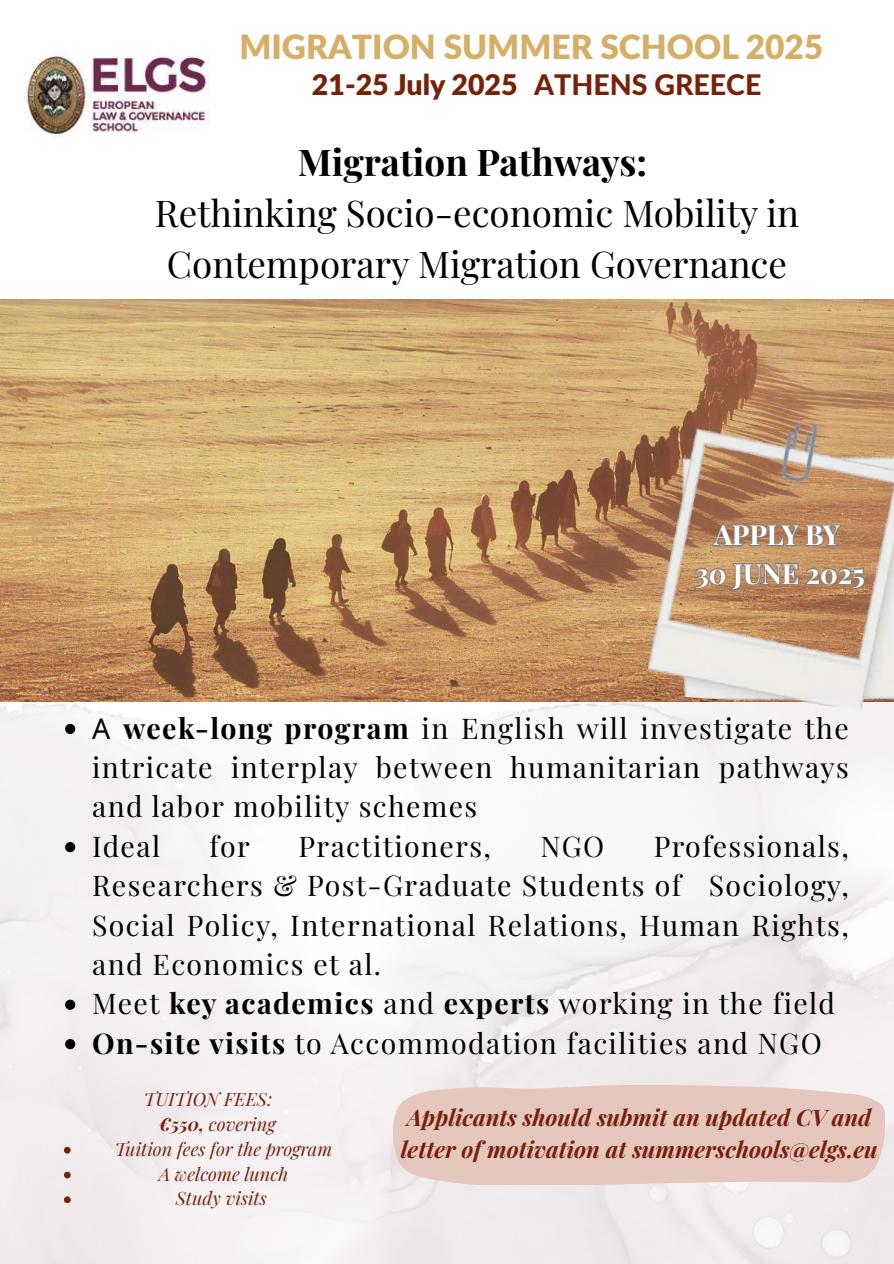
<style>
.page{position:relative;width:894px;height:1264px;background:#fff}
.page>*{position:absolute;margin:0;border:0;box-sizing:border-box;transform-origin:0 0}
.t1{font:36.75px/50.7px "Playfair Display";color:#000;text-align:center}
.t2{font:700 36.75px "Playfair Display";color:#000}
.t3{font:900 33.45px "Lato Latin";color:#d5af66}
.t4{font:28.5px/39.3px "Playfair Display";letter-spacing:.05em;color:#000}
.t5{font:900 28.5px "Lato Latin";color:#76220b}
.t6{font:700 27.6px/38.2px "Playfair Display";color:#fffefd;text-align:center}
.t7{font:italic 700 22.8px/31.5px "Playfair Display";color:#76220b}
.t8{font:italic 18.3px "Playfair Display";color:#76220b}
.s1{font-weight:800}
.s2{font-family:"Noto Sans"}
.s3{font-weight:700}
</style>
<div class="page">
<img style="left:0;top:701px;width:893px;height:562px">
<img style="left:25px;top:53px;width:184px;height:84px">
<img style="left:0;top:300px;width:893px;height:401px">
<img style="left:645px;top:415px;width:248px;height:296px">
<svg style="left:711px;top:513px;width:130px;height:42px;background:#ab8464"></svg>
<svg style="left:672px;top:562px;width:194px;height:29px;background:#ae8b6c"></svg>
<svg style="left:65px;top:724px;width:10px;height:10px"></svg>
<svg style="left:65px;top:842px;width:10px;height:10px"></svg>
<svg style="left:65px;top:999px;width:10px;height:10px"></svg>
<svg style="left:65px;top:1039px;width:10px;height:10px"></svg>
<svg style="left:391px;top:1084px;width:493px;height:100px;background:#e6c9c0"></svg>
<svg style="left:64px;top:1146px;width:7px;height:7px"></svg>
<svg style="left:64px;top:1171px;width:7px;height:7px"></svg>
<svg style="left:64px;top:1196px;width:7px;height:7px"></svg>
<p class="t3" style="left:239px;top:32px;width:585px">MIGRATION SUMMER SCHOOL 2025</p>
<p class="t5" style="left:312px;top:72px;width:451px">21-25 July 2025 <span class="s1">ATHENS GREECE</span></p>
<p class="t2" style="left:298px;top:136px;width:351px">Migration Pathways:</p>
<p class="t1" style="left:155px;top:186px;width:645px">Rethinking Socio-economic Mobility in<br>Contemporary Migration Governance</p>
<p class="t6" style="left:695px;top:514px;width:171px">APPLY BY<br>30 JUNE 2025</p>
<p class="t4" style="left:92px;top:707px;width:758px"><span class="s2">Α</span> <span class="s3">week-long program</span> in English will investigate the intricate interplay between humanitarian pathways and labor mobility schemes<br>Ideal</p>
<p class="t4" style="left:92px;top:825px;width:758px;text-indent:561px">Professionals, Researchers &amp; Post-Graduate Students of Sociology, Social Policy, International Relations, Human Rights, and Economics et al.<br>Meet <span class="s3">key academics</span> and <span class="s3">experts</span> working in the field <span class="s3">On-site visits</span> to Accommodation facilities and NGO</p>
<p class="t4" style="left:209px;top:825px;width:42px">for</p>
<p class="t4" style="left:298px;top:825px;width:194px">Practitioners,</p>
<p class="t4" style="left:540px;top:825px;width:65px">NGO</p>
<p class="t8" style="left:144px;top:1086px;width:130px">TUITION FEES:</p>
<p class="t8" style="left:159px;top:1111px;width:118px"><span class="s3">€550,</span> covering</p>
<p class="t8" style="left:115px;top:1136px;width:219px">Tuition fees for the program</p>
<p class="t8" style="left:159px;top:1160px;width:131px">A welcome lunch</p>
<p class="t8" style="left:176px;top:1185px;width:92px">Study visits</p>
<p class="t7" style="left:400px;top:1101px;width:478px">Applicants should submit an updated CV and letter of motivation at summerschools@elgs.eu</p>
</div>
